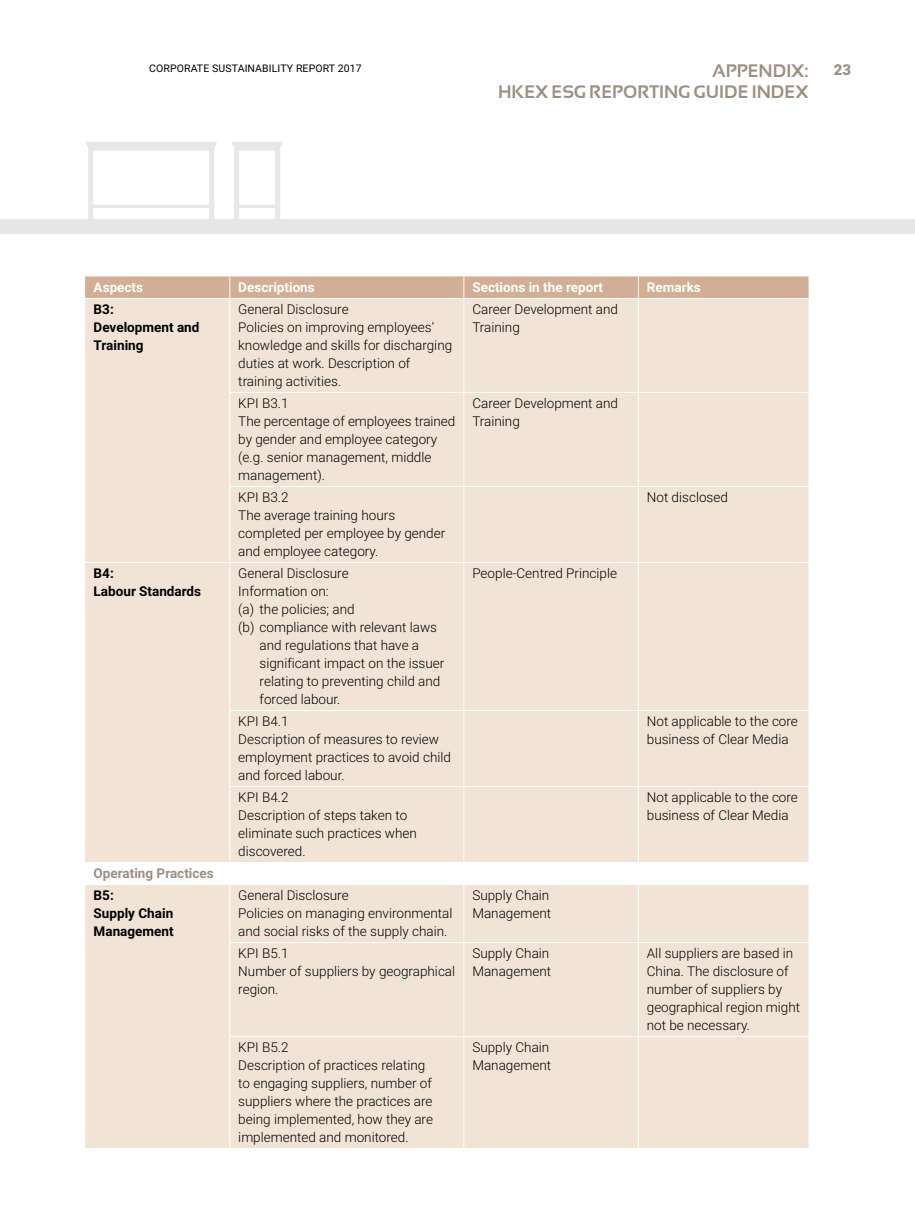
<style>
.page{position:relative;width:915px;height:1212px;background:#fff}
.page>*{position:absolute;margin:0;border:0;box-sizing:border-box;transform-origin:0 0}
.t1{font:700 18px "Sansation";color:#9d9083}
.t2{font:900 15px "Roboto";color:#9d9083}
.t3{font:300 13.5px/18px "Roboto";color:#000}
.t4{font:700 13.5px/18px "Roboto";color:#000}
.t5{font:700 13.5px "Roboto";color:#fff}
.t6{font:700 13.5px "Roboto";color:#9d9083}
.t7{font:10.5px "Roboto";letter-spacing:.01em;color:#000}
</style>
<div class="page">
<div style="left:0;top:219px;width:914px;height:15px;background:#e6e7e8"></div>
<svg style="left:86px;top:142px;width:131px;height:77px"></svg>
<svg style="left:232px;top:142px;width:51px;height:77px"></svg>
<div style="left:85px;top:299px;width:723px;height:849px;background:#f1e4d7"></div>
<div style="left:85px;top:276px;width:723px;height:22px;background:#d1ae94"></div>
<hr style="left:229px;top:299px;width:1px;height:93px;background:#fff">
<hr style="left:463px;top:299px;width:1px;height:93px;background:#fff">
<hr style="left:637px;top:299px;width:1px;height:93px;background:#fff">
<hr style="left:229px;top:392px;width:234px;height:1px;background:#fff">
<hr style="left:229px;top:393px;width:1px;height:93px;background:#fff">
<hr style="left:463px;top:392px;width:175px;height:1px;background:#fff">
<hr style="left:463px;top:393px;width:1px;height:93px;background:#fff">
<hr style="left:638px;top:392px;width:170px;height:1px;background:#fff">
<hr style="left:637px;top:393px;width:1px;height:93px;background:#fff">
<hr style="left:229px;top:486px;width:234px;height:1px;background:#fff">
<hr style="left:229px;top:487px;width:1px;height:75px;background:#fff">
<hr style="left:463px;top:486px;width:175px;height:1px;background:#fff">
<hr style="left:463px;top:487px;width:1px;height:75px;background:#fff">
<hr style="left:638px;top:486px;width:170px;height:1px;background:#fff">
<hr style="left:637px;top:487px;width:1px;height:75px;background:#fff">
<hr style="left:85px;top:562px;width:145px;height:1px;background:#fff">
<hr style="left:230px;top:562px;width:233px;height:1px;background:#fff">
<hr style="left:229px;top:563px;width:1px;height:147px;background:#fff">
<hr style="left:463px;top:562px;width:175px;height:1px;background:#fff">
<hr style="left:463px;top:563px;width:1px;height:147px;background:#fff">
<hr style="left:638px;top:562px;width:170px;height:1px;background:#fff">
<hr style="left:637px;top:563px;width:1px;height:147px;background:#fff">
<hr style="left:229px;top:710px;width:234px;height:1px;background:#fff">
<hr style="left:229px;top:711px;width:1px;height:75px;background:#fff">
<hr style="left:463px;top:710px;width:175px;height:1px;background:#fff">
<hr style="left:463px;top:711px;width:1px;height:75px;background:#fff">
<hr style="left:638px;top:710px;width:170px;height:1px;background:#fff">
<hr style="left:637px;top:711px;width:1px;height:75px;background:#fff">
<hr style="left:229px;top:786px;width:234px;height:1px;background:#fff">
<hr style="left:229px;top:787px;width:1px;height:75px;background:#fff">
<hr style="left:463px;top:786px;width:175px;height:1px;background:#fff">
<hr style="left:463px;top:787px;width:1px;height:75px;background:#fff">
<hr style="left:638px;top:786px;width:170px;height:1px;background:#fff">
<hr style="left:637px;top:787px;width:1px;height:75px;background:#fff">
<hr style="left:85px;top:862px;width:145px;height:1px;background:#fff">
<hr style="left:230px;top:862px;width:233px;height:1px;background:#fff">
<svg style="left:229px;top:863px;width:1px;height:21px"></svg>
<hr style="left:463px;top:862px;width:175px;height:1px;background:#fff">
<svg style="left:463px;top:863px;width:1px;height:21px"></svg>
<hr style="left:638px;top:862px;width:170px;height:1px;background:#fff">
<svg style="left:637px;top:863px;width:1px;height:21px"></svg>
<hr style="left:85px;top:884px;width:145px;height:1px;background:#fff">
<hr style="left:230px;top:884px;width:233px;height:1px;background:#fff">
<hr style="left:229px;top:885px;width:1px;height:57px;background:#fff">
<hr style="left:463px;top:884px;width:175px;height:1px;background:#fff">
<hr style="left:463px;top:885px;width:1px;height:57px;background:#fff">
<hr style="left:638px;top:884px;width:170px;height:1px;background:#fff">
<hr style="left:637px;top:885px;width:1px;height:57px;background:#fff">
<hr style="left:229px;top:942px;width:234px;height:1px;background:#fff">
<hr style="left:229px;top:943px;width:1px;height:93px;background:#fff">
<hr style="left:463px;top:942px;width:175px;height:1px;background:#fff">
<hr style="left:463px;top:943px;width:1px;height:93px;background:#fff">
<hr style="left:638px;top:942px;width:170px;height:1px;background:#fff">
<hr style="left:637px;top:943px;width:1px;height:93px;background:#fff">
<hr style="left:229px;top:1036px;width:234px;height:1px;background:#fff">
<hr style="left:229px;top:1037px;width:1px;height:111px;background:#fff">
<hr style="left:463px;top:1036px;width:175px;height:1px;background:#fff">
<hr style="left:463px;top:1037px;width:1px;height:111px;background:#fff">
<hr style="left:638px;top:1036px;width:170px;height:1px;background:#fff">
<hr style="left:637px;top:1037px;width:1px;height:111px;background:#fff">
<p class="t7" style="left:149px;top:61px;width:214px">CORPORATE SUSTAINABILITY REPORT 2017</p>
<h1 class="t1" style="left:711px;top:60px;width:98px">APPENDIX:</h1>
<p class="t2" style="left:833px;top:59px;width:19px">23</p>
<h1 class="t1" style="left:498px;top:82px;width:312px">HKEX ESG REPORTING GUIDE INDEX</h1>
<p class="t5" style="left:94px;top:278px;width:51px">Aspects</p>
<p class="t5" style="left:238px;top:278px;width:78px">Descriptions</p>
<p class="t5" style="left:472px;top:278px;width:132px">Sections in the report</p>
<p class="t5" style="left:646px;top:278px;width:55px">Remarks</p>
<p class="t4" style="left:94px;top:300px;width:107px">B3:<br>Development and<br>Training</p>
<p class="t3" style="left:238px;top:300px;width:215px">General Disclosure<br>Policies on improving employees’ knowledge and skills for discharging duties at work. Description of training activities.</p>
<p class="t3" style="left:472px;top:300px;width:147px">Career Development and<br>Training</p>
<p class="t3" style="left:238px;top:394px;width:218px">KPI B3.1<br>The percentage of employees trained by gender and employee category (e.g. senior management, middle management).</p>
<p class="t3" style="left:472px;top:394px;width:147px">Career Development and<br>Training</p>
<p class="t3" style="left:238px;top:488px;width:208px">KPI B3.2<br>The average training hours completed per employee by gender and employee category.</p>
<p class="t3" style="left:646px;top:488px;width:82px">Not disclosed</p>
<p class="t4" style="left:94px;top:564px;width:109px">B4:<br>Labour Standards</p>
<p class="t3" style="left:238px;top:564px;width:112px">General Disclosure</p>
<p class="t3" style="left:472px;top:564px;width:146px">People-Centred Principle</p>
<p class="t3" style="left:238px;top:582px;width:92px">Information on:</p>
<p class="t3" style="left:238px;top:600px;width:118px">(a) the policies; and</p>
<p class="t3" style="left:238px;top:618px;width:200px">(b) compliance with relevant laws</p>
<p class="t3" style="left:259px;top:636px;width:161px">and regulations that have a</p>
<p class="t3" style="left:259px;top:654px;width:186px">significant impact on the issuer</p>
<p class="t3" style="left:259px;top:672px;width:182px">relating to preventing child and</p>
<p class="t3" style="left:259px;top:690px;width:82px">forced labour.</p>
<p class="t3" style="left:238px;top:712px;width:214px">KPI B4.1<br>Description of measures to review employment practices to avoid child and forced labour.</p>
<p class="t3" style="left:646px;top:712px;width:152px">Not applicable to the core business of Clear Media</p>
<p class="t3" style="left:238px;top:788px;width:180px">KPI B4.2<br>Description of steps taken to eliminate such practices when discovered.</p>
<p class="t3" style="left:646px;top:788px;width:152px">Not applicable to the core business of Clear Media</p>
<p class="t6" style="left:94px;top:864px;width:122px">Operating Practices</p>
<p class="t4" style="left:94px;top:886px;width:81px">B5:<br>Supply Chain<br>Management</p>
<p class="t3" style="left:238px;top:886px;width:215px">General Disclosure<br>Policies on managing environmental and social risks of the supply chain.</p>
<p class="t3" style="left:472px;top:886px;width:80px">Supply Chain<br>Management</p>
<p class="t3" style="left:238px;top:944px;width:218px">KPI B5.1<br>Number of suppliers by geographical region.</p>
<p class="t3" style="left:472px;top:944px;width:80px">Supply Chain<br>Management</p>
<p class="t3" style="left:646px;top:944px;width:155px">All suppliers are based in<br>China. The disclosure of number of suppliers by geographical region might not be necessary.</p>
<p class="t3" style="left:238px;top:1038px;width:196px">KPI B5.2<br>Description of practices relating to engaging suppliers, number of suppliers where the practices are being implemented, how they are implemented and monitored.</p>
<p class="t3" style="left:472px;top:1038px;width:80px">Supply Chain<br>Management</p>
</div>
